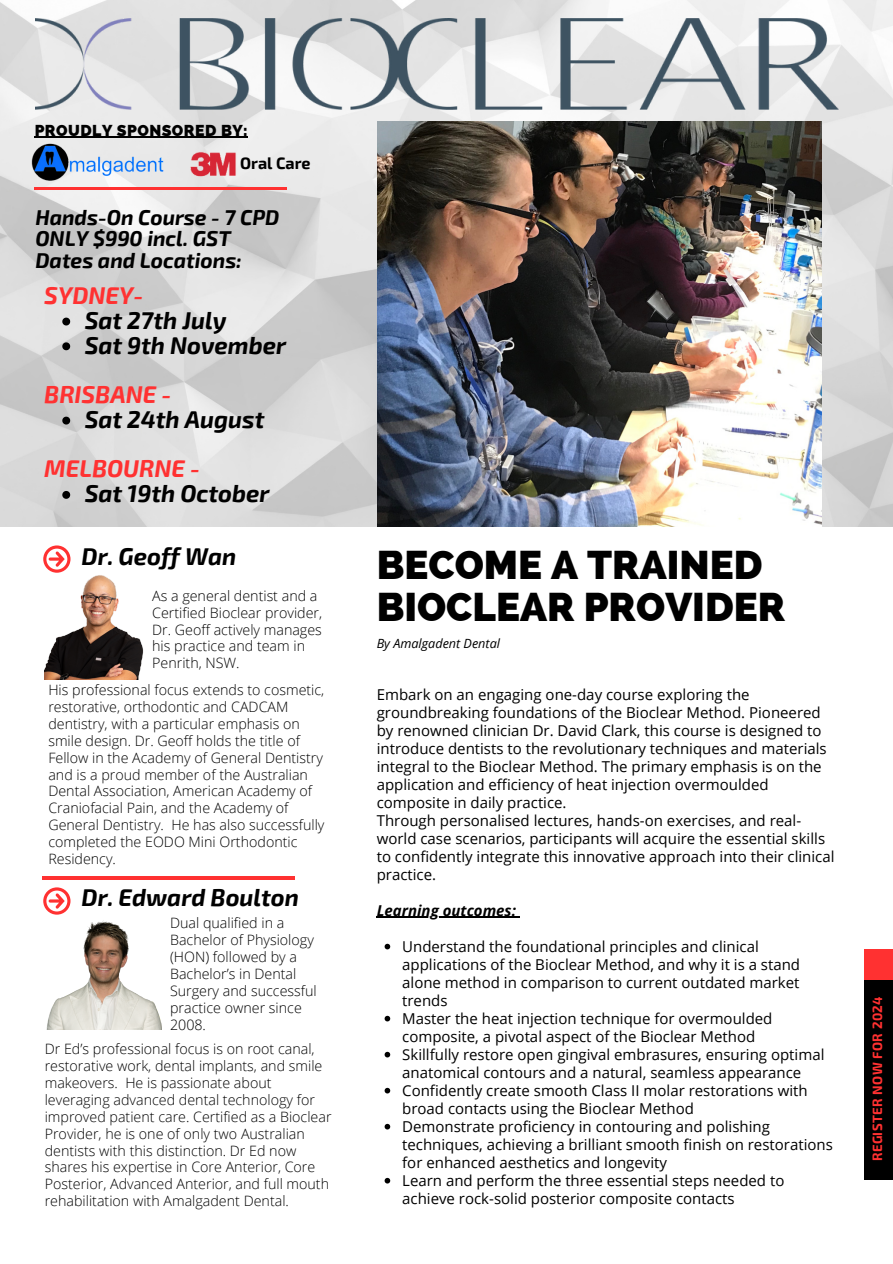
<style>
.page{position:relative;width:893px;height:1264px;background:#fff}
.page>*{position:absolute;margin:0;border:0;box-sizing:border-box;transform-origin:0 0}
.t1{font:800 40.2px/41.7px "Raleway";color:#000}
.t2{font:italic 700 23.7px "Exo 2";color:#000}
.t3{font:italic 700 23.7px "Exo 2";color:#ff3131}
.t4{font:italic 700 21px "Exo 2";color:#000}
.t5{font:700 16.2px "Exo 2";color:#000}
.t6{font:800 15.75px "Raleway";letter-spacing:.03em;color:#000}
.t7{font:15px/18px "Open Sans";color:#000}
.t8{font:italic 700 15px "Open Sans";color:#000}
.t9{font:300 14.25px/16.8px "Open Sans";color:#000}
.t10{font:700 13.2px "Exo 2";letter-spacing:.03em;color:#ff3131}
.t11{font:italic 12.6px "Open Sans";color:#000}
</style>
<div class="page">
<img style="left:0;top:0;width:892px;height:526px">
<img style="left:377px;top:122px;width:444px;height:405px">
<svg style="left:43px;top:545px;width:27px;height:19px"></svg>
<svg style="left:43px;top:887px;width:27px;height:27px"></svg>
<div style="left:864px;top:949px;width:28px;height:31px;background:#ff3131"></div>
<div style="left:864px;top:980px;width:28px;height:199px;background:#000"></div>
<hr style="left:42px;top:876px;width:252px;height:3px;background:#ff3131">
<img style="left:44px;top:560px;width:100px;height:119px">
<img style="left:46px;top:914px;width:115px;height:115px">
<img style="left:22px;top:135px;width:148px;height:48px">
<img style="left:182px;top:141px;width:56px;height:46px">
<img style="left:35px;top:19px;width:802px;height:91px">
<hr style="left:35px;top:187px;width:252px;height:2px;background:#ff3131">
<hr style="left:376px;top:916px;width:140px;height:1px;background:#000">
<svg style="left:384px;top:943px;width:6px;height:6px"></svg>
<svg style="left:384px;top:1015px;width:6px;height:6px"></svg>
<svg style="left:384px;top:1051px;width:6px;height:6px"></svg>
<svg style="left:384px;top:1087px;width:6px;height:6px"></svg>
<svg style="left:384px;top:1123px;width:6px;height:6px"></svg>
<svg style="left:384px;top:1177px;width:6px;height:6px"></svg>
<hr style="left:35px;top:137px;width:213px;height:1px;background:#000">
<svg style="left:62px;top:317px;width:8px;height:8px"></svg>
<svg style="left:62px;top:342px;width:8px;height:8px"></svg>
<svg style="left:62px;top:416px;width:8px;height:8px"></svg>
<svg style="left:62px;top:491px;width:8px;height:8px"></svg>
<p class="t6" style="left:35px;top:121px;width:214px">PROUDLY SPONSORED BY:</p>
<p class="t5" style="left:240px;top:152px;width:72px">Oral Care</p>
<p class="t4" style="left:35px;top:204px;width:245px">Hands-On Course - 7 CPD</p>
<p class="t4" style="left:35px;top:225px;width:197px">ONLY $990 incl. GST</p>
<p class="t4" style="left:35px;top:246px;width:208px">Dates and Locations:</p>
<p class="t3" style="left:44px;top:280px;width:100px">SYDNEY-</p>
<p class="t2" style="left:85px;top:305px;width:143px">Sat 27th July</p>
<p class="t2" style="left:85px;top:330px;width:203px">Sat 9th November</p>
<p class="t3" style="left:44px;top:379px;width:128px">BRISBANE -</p>
<p class="t2" style="left:85px;top:404px;width:181px">Sat 24th August</p>
<p class="t3" style="left:44px;top:453px;width:157px">MELBOURNE -</p>
<p class="t2" style="left:85px;top:478px;width:186px">Sat 19th October</p>
<p class="t2" style="left:82px;top:540px;width:156px">Dr. Geoff Wan</p>
<p class="t9" style="left:152px;top:587px;width:171px">As a general dentist and a<br>Certified Bioclear provider,<br>Dr. Geoff actively manages his practice and team in<br>Penrith, NSW.</p>
<p class="t9" style="left:48px;top:681px;width:277px">His professional focus extends to cosmetic, restorative, orthodontic and CADCAM dentistry, with a particular emphasis on smile design. Dr. Geoff holds the title of Fellow in the Academy of General Dentistry and is a proud member of the Australian Dental Association, American Academy of Craniofacial Pain, and the Academy of General Dentistry. He has also successfully completed the EODO Mini Orthodontic Residency.</p>
<p class="t2" style="left:82px;top:882px;width:219px">Dr. Edward Boulton</p>
<p class="t9" style="left:170px;top:914px;width:148px">Dual qualified in a<br>Bachelor of Physiology (HON) followed by a<br>Bachelor’s in Dental<br>Surgery and successful practice owner since<br>2008.</p>
<p class="t9" style="left:45px;top:1040px;width:288px">Dr Ed’s professional focus is on root canal, restorative work, dental implants, and smile makeovers. He is passionate about leveraging advanced dental technology for improved patient care. Certified as a Bioclear Provider, he is one of only two Australian dentists with this distinction. Dr Ed now shares his expertise in Core Anterior, Core Posterior, Advanced Anterior, and full mouth rehabilitation with Amalgadent Dental.</p>
<p class="t1" style="left:376px;top:544px;width:410px">BECOME A TRAINED<br>BIOCLEAR PROVIDER</p>
<p class="t11" style="left:376px;top:634px;width:125px">By Amalgadent Dental</p>
<p class="t7" style="left:376px;top:684px;width:451px">Embark on an engaging one-day course exploring the groundbreaking foundations of the Bioclear Method. Pioneered by renowned clinician Dr. David Clark, this course is designed to introduce dentists to the revolutionary techniques and materials integral to the Bioclear Method. The primary emphasis is on the application and efficiency of heat injection overmoulded composite in daily practice.</p>
<p class="t7" style="left:376px;top:810px;width:459px">Through personalised lectures, hands-on exercises, and real&shy;world case scenarios, participants will acquire the essential skills to confidently integrate this innovative approach into their clinical practice.</p>
<p class="t8" style="left:376px;top:899px;width:141px">Learning outcomes:</p>
<p class="t7" style="left:402px;top:936px;width:399px">Understand the foundational principles and clinical applications of the Bioclear Method, and why it is a stand alone method in comparison to current outdated market trends</p>
<p class="t7" style="left:402px;top:1008px;width:372px">Master the heat injection technique for overmoulded composite, a pivotal aspect of the Bioclear Method</p>
<p class="t7" style="left:402px;top:1044px;width:423px">Skillfully restore open gingival embrasures, ensuring optimal anatomical contours and a natural, seamless appearance</p>
<p class="t7" style="left:402px;top:1080px;width:407px">Confidently create smooth Class II molar restorations with broad contacts using the Bioclear Method</p>
<p class="t7" style="left:402px;top:1116px;width:432px">Demonstrate proficiency in contouring and polishing techniques, achieving a brilliant smooth finish on restorations for enhanced aesthetics and longevity</p>
<p class="t7" style="left:402px;top:1170px;width:383px">Learn and perform the three essential steps needed to achieve rock-solid posterior composite contacts</p>
<p class="t10" style="left:868px;top:1161px;width:167px;rotate:-90deg">REGISTER NOW FOR 2024</p>
</div>
